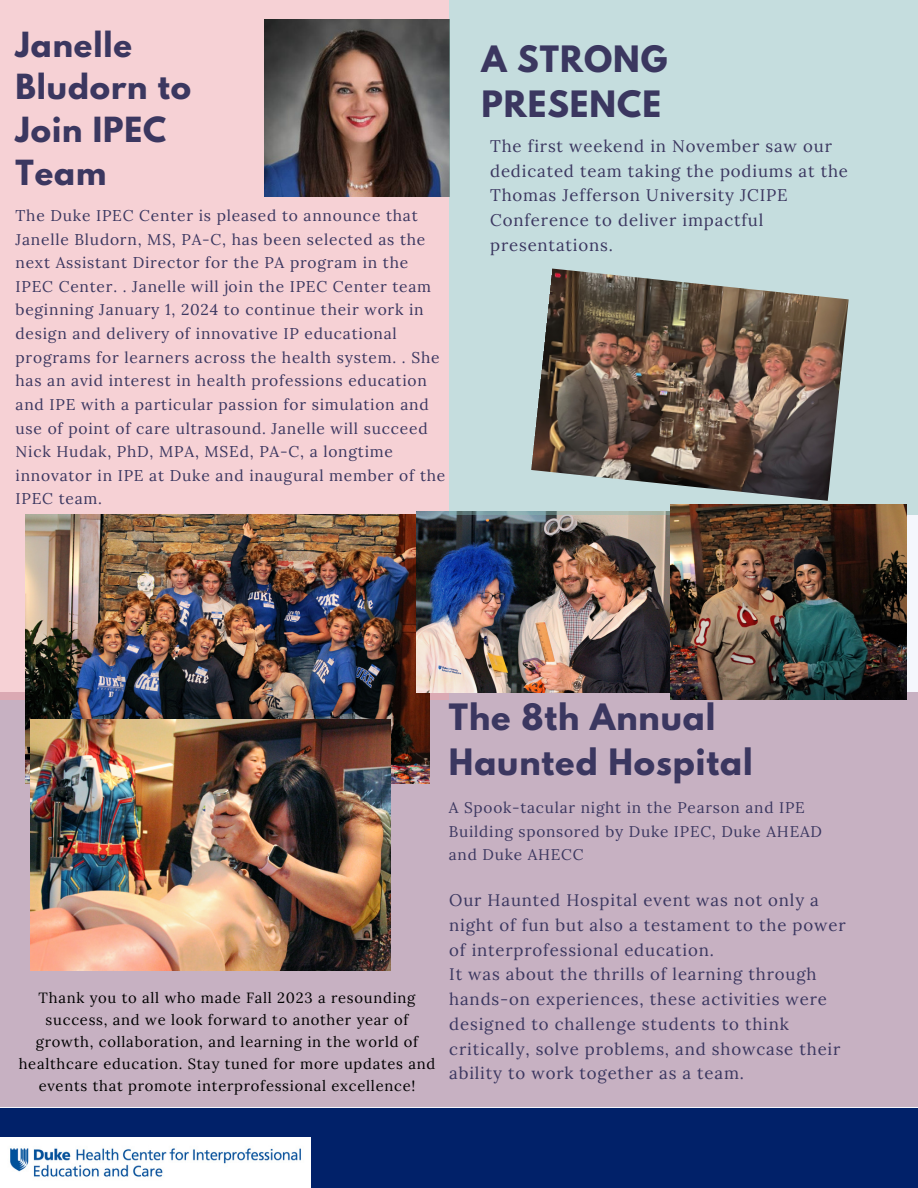
<style>
.page{position:relative;width:918px;height:1188px;background:#012169}
.page>*{position:absolute;margin:0;border:0;box-sizing:border-box;transform-origin:0 0}
.t1{font:700 32.25px/45px "League Spartan";letter-spacing:.03em;color:#3b3760}
.t2{font:700 30.75px/42.8px "League Spartan";letter-spacing:.03em;color:#3b3760}
.t3{font:16.8px/24.8px "Lora";letter-spacing:.05em;color:#3b3760}
.t4{font:15.6px/23.7px "Lora";letter-spacing:.05em;color:#3b3760}
.t5{font:15.45px/23.7px "Lora";letter-spacing:.05em;color:#3b3760}
.t6{font:14.7px/22.2px "Lora";letter-spacing:.05em;color:#000;text-align:center}
</style>
<div class="page">
<div style="left:0;top:693px;width:918px;height:414px;background:#c7b1c2"></div>
<img style="left:0;top:1138px;width:310px;height:50px">
<div style="left:0;top:0;width:449px;height:699px;background:#f6d1d5"></div>
<img style="left:264px;top:20px;width:185px;height:177px">
<img style="left:25px;top:515px;width:404px;height:269px">
<img style="left:417px;top:511px;width:253px;height:181px">
<img style="left:31px;top:720px;width:360px;height:251px">
<div style="left:449px;top:0;width:469px;height:515px;background:#c5ddde"></div>
<img style="left:670px;top:505px;width:236px;height:194px">
<img style="left:531px;top:269px;width:318px;height:232px">
<p class="t2" style="left:16px;top:27px;width:177px">Janelle<br>Bludorn to<br>Join IPEC<br>Team</p>
<p class="t4" style="left:16px;top:203px;width:431px">The Duke IPEC Center is pleased to announce that Janelle Bludorn, MS, PA-C, has been selected as the next Assistant Director for the PA program in the IPEC Center. . Janelle will join the IPEC Center team beginning January 1, 2024 to continue their work in design and delivery of innovative IP educational programs for learners across the health system. . She has an avid interest in health professions education and IPE with a particular passion for simulation and use of point of care ultrasound. Janelle will succeed Nick Hudak, PhD, MPA, MSEd, PA-C, a longtime innovator in IPE at Duke and inaugural member of the IPEC team.</p>
<p class="t1" style="left:481px;top:41px;width:188px">A STRONG</p>
<p class="t1" style="left:481px;top:86px;width:181px">PRESENCE</p>
<p class="t3" style="left:490px;top:133px;width:359px">The first weekend in November saw our dedicated team taking the podiums at the<br>Thomas Jefferson University JCIPE<br>Conference to deliver impactful presentations.</p>
<p class="t6" style="left:19px;top:986px;width:418px">Thank you to all who made Fall 2023 a resounding success, and we look forward to another year of growth, collaboration, and learning in the world of healthcare education. Stay tuned for more updates and events that promote interprofessional excellence!</p>
<p class="t1" style="left:449px;top:699px;width:305px">The 8th Annual<br>Haunted Hospital</p>
<p class="t5" style="left:449px;top:795px;width:375px">A Spook-tacular night in the Pearson and IPE<br>Building sponsored by Duke IPEC, Duke AHEAD and Duke AHECC</p>
<p class="t3" style="left:449px;top:888px;width:398px">Our Haunted Hospital event was not only a night of fun but also a testament to the power of interprofessional education.</p>
<p class="t3" style="left:449px;top:962px;width:393px">It was about the thrills of learning through hands-on experiences, these activities were designed to challenge students to think critically, solve problems, and showcase their ability to work together as a team.</p>
</div>
